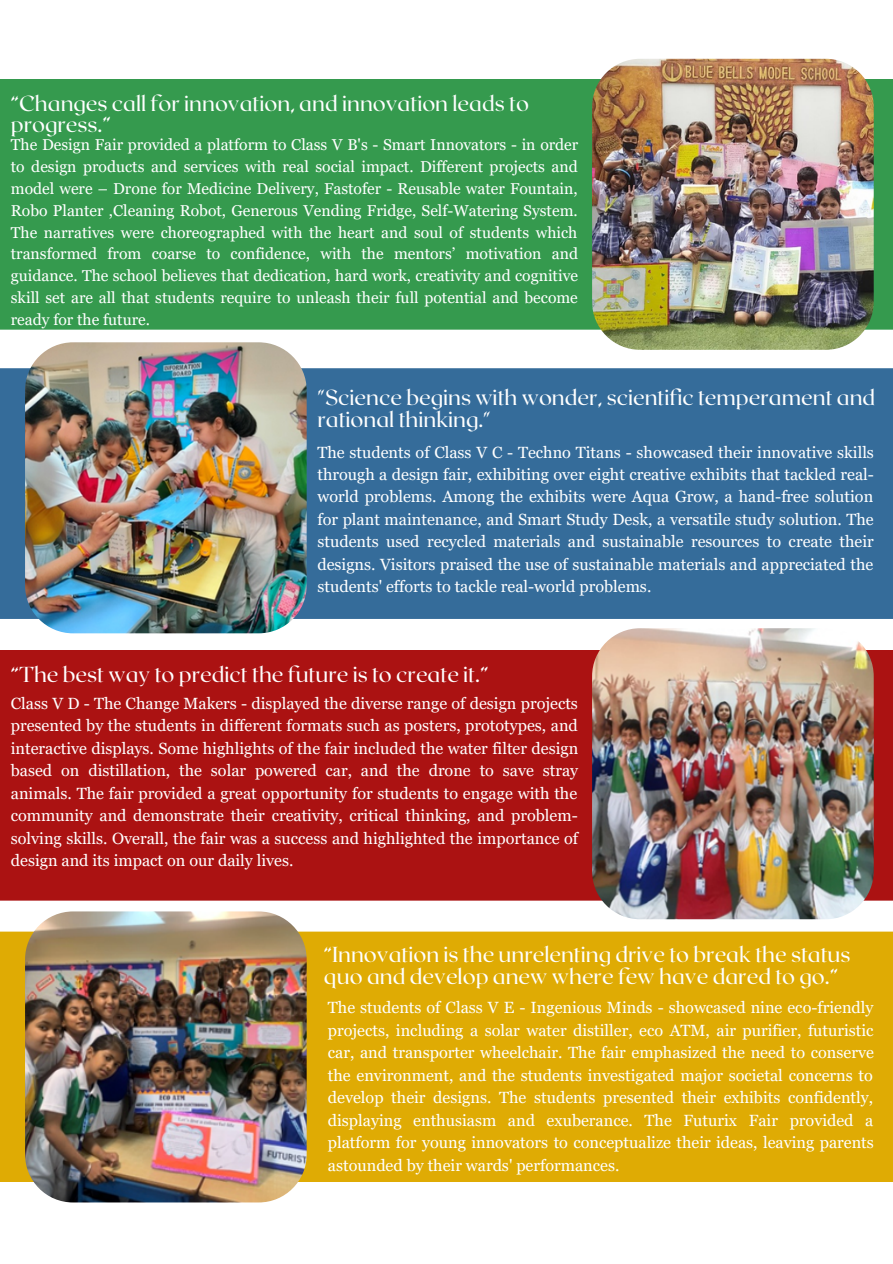
<style>
.page{position:relative;width:893px;height:1264px;background:#fff}
.page>*{position:absolute;margin:0;border:0;box-sizing:border-box;transform-origin:0 0}
.t1{font:21.6px/21.3px "Roxborough CF";color:#fff}
.t2{font:16.2px/22.5px "Georgia Pro";color:#fff;text-align:justify}
.t3{font:15.75px/21.8px "Georgia Pro";color:#fff;text-align:justify}
</style>
<div class="page">
<div style="left:0;top:368px;width:892px;height:251px;background:#356c9a"></div>
<img style="left:25px;top:342px;width:281px;height:291px;border-radius:48px">
<div style="left:0;top:931px;width:892px;height:251px;background:#dfab04"></div>
<img style="left:25px;top:911px;width:281px;height:291px;border-radius:48px">
<div style="left:0;top:650px;width:892px;height:250px;background:#ab1212"></div>
<img style="left:592px;top:628px;width:281px;height:291px;border-radius:48px">
<div style="left:0;top:79px;width:892px;height:250px;background:#359a4e"></div>
<img style="left:592px;top:59px;width:281px;height:291px;border-radius:48px">
<p class="t1" style="left:11px;top:91px;width:519px">“Changes call for innovation, and innovation leads to progress.”</p>
<p class="t3" style="left:11px;top:134px;width:569px">The Design Fair provided a platform to Class V B's - Smart Innovators - in order to design products and services with real social impact. Different projects and model were – Drone for Medicine Delivery, Fastofer - Reusable water Fountain, Robo Planter ,Cleaning Robot, Generous Vending Fridge, Self-Watering System.<br>The narratives were choreographed with the heart and soul of students which transformed from coarse to confidence, with the mentors’ motivation and guidance. The school believes that dedication, hard work, creativity and cognitive skill set are all that students require to unleash their full potential and become ready for the future.</p>
<p class="t1" style="left:317px;top:386px;width:559px">"Science begins with wonder, scientific temperament and rational thinking."</p>
<p class="t2" style="left:317px;top:440px;width:558px">The students of Class V C - Techno Titans - showcased their innovative skills through a design fair, exhibiting over eight creative exhibits that tackled real&shy;world problems. Among the exhibits were Aqua Grow, a hand-free solution for plant maintenance, and Smart Study Desk, a versatile study solution. The students used recycled materials and sustainable resources to create their designs. Visitors praised the use of sustainable materials and appreciated the students' efforts to tackle real-world problems.</p>
<p class="t1" style="left:11px;top:662px;width:479px">“The best way to predict the future is to create it.”</p>
<p class="t2" style="left:11px;top:691px;width:569px">Class V D - The Change Makers - displayed the diverse range of design projects presented by the students in different formats such as posters, prototypes, and interactive displays. Some highlights of the fair included the water filter design based on distillation, the solar powered car, and the drone to save stray animals. The fair provided a great opportunity for students to engage with the community and demonstrate their creativity, critical thinking, and problem&shy;solving skills. Overall, the fair was a success and highlighted the importance of design and its impact on our daily lives.</p>
<p class="t1" style="left:324px;top:942px;width:528px">“Innovation is the unrelenting drive to break the status quo and develop anew where few have dared to go.”</p>
<p class="t2" style="left:328px;top:996px;width:547px">The students of Class V E - Ingenious Minds - showcased nine eco-friendly projects, including a solar water distiller, eco ATM, air purifier, futuristic car, and transporter wheelchair. The fair emphasized the need to conserve the environment, and the students investigated major societal concerns to develop their designs. The students presented their exhibits confidently, displaying enthusiasm and exuberance. The Futurix Fair provided a platform for young innovators to conceptualize their ideas, leaving parents astounded by their wards' performances.</p>
</div>
